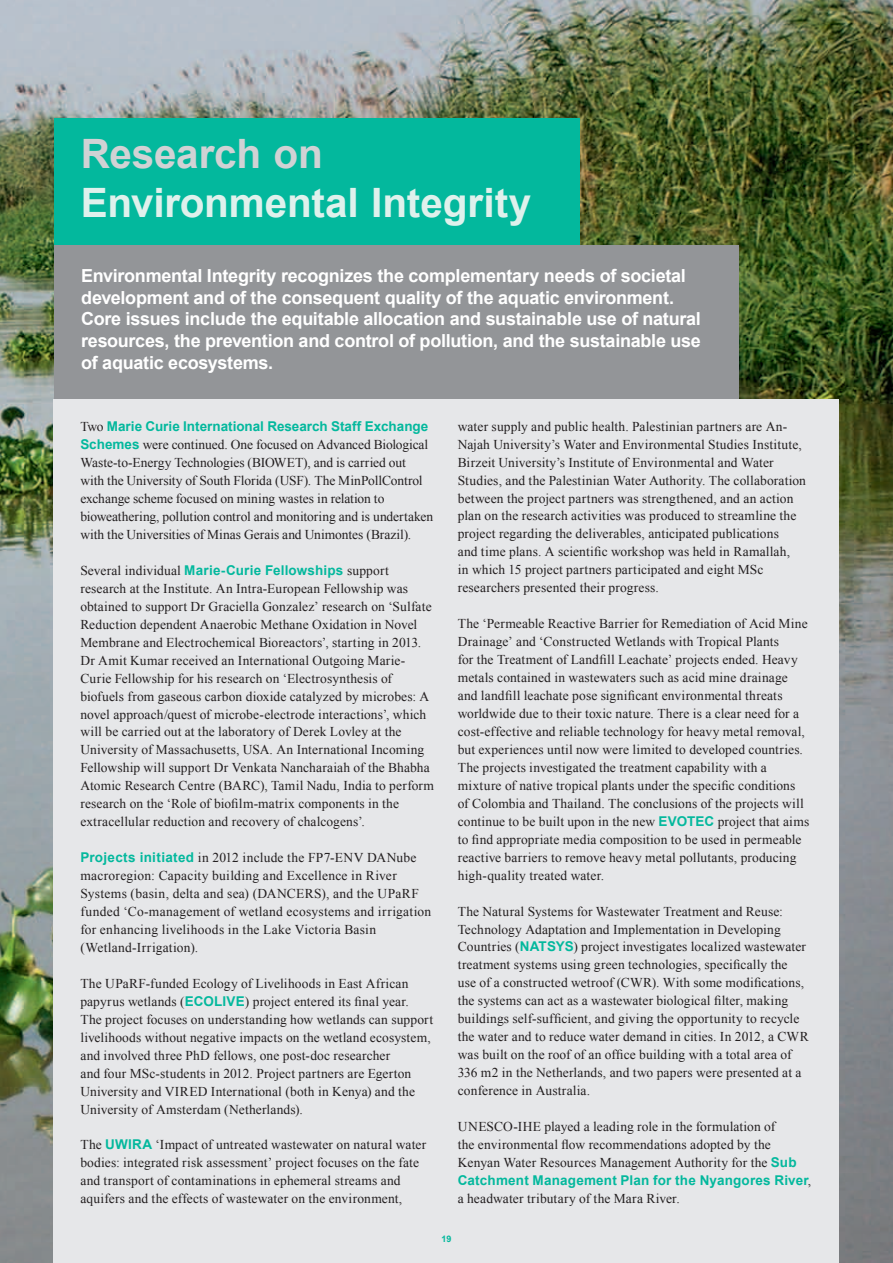
<style>
.page{position:relative;width:893px;height:1263px;background:#fff}
.page>*{position:absolute;margin:0;border:0;box-sizing:border-box;transform-origin:0 0}
.t1{font:700 40.5px "Arial";letter-spacing:-.005em;color:#dff1ec}
.t2{font:700 40.5px "Arial";letter-spacing:-.005em;color:#d1d2d4}
.t3{font:700 18px/21.6px "Arial";letter-spacing:-.015em;color:#fff}
.t4{font:13.5px/18px "Times New Roman";letter-spacing:.01em;color:#231f20}
.t5{font:700 13.5px "Arial";letter-spacing:.005em;color:#03b89d}
.t6{font:700 9px "Arial";color:#03b89d}
.s1{font-family:"Times New Roman";font-weight:400;color:#231f20}
.s2{font-family:"Arial";font-weight:700;color:#03b89d}
</style>
<div class="page">
<img style="left:0;top:0;width:893px;height:1263px">
<div style="left:54px;top:118px;width:525px;height:128px;background:#03b89d"></div>
<div style="left:54px;top:246px;width:685px;height:153px;background:#939598"></div>
<div style="left:54px;top:399px;width:785px;height:864px;background:#e6e7e9"></div>
<h1 class="t2" style="left:81px;top:127px;width:244px">Research on</h1>
<h1 class="t1" style="left:81px;top:176px;width:452px">Environmental Integrity</h1>
<p class="t3" style="left:81px;top:266px;width:621px">Environmental Integrity recognizes the complementary needs of societal development and of the consequent quality of the aquatic environment.<br>Core issues include the equitable allocation and sustainable use of natural resources, the prevention and control of pollution, and the sustainable use of aquatic ecosystems.</p>
<p class="t5" style="left:80px;top:417px;width:349px"><span class="s1">Two</span> Marie Curie International Research Staff Exchange</p>
<p class="t4" style="left:80px;top:435px;width:354px"><span class="s2">Schemes</span> were continued. One focused on Advanced Biological Waste-to-Energy Technologies (BIOWET), and is carried out<br>with the University of South Florida (USF). The MinPollControl exchange scheme focused on mining wastes in relation to bioweathering, pollution control and monitoring and is undertaken with the Universities of Minas Gerais and Unimontes (Brazil).</p>
<p class="t4" style="left:80px;top:561px;width:355px">Several individual <span class="s2">Marie-Curie Fellowships</span> support research at the Institute. An Intra-European Fellowship was obtained to support Dr Graciella Gonzalez’ research on ‘Sulfate Reduction dependent Anaerobic Methane Oxidation in Novel Membrane and Electrochemical Bioreactors’, starting in 2013.<br>Dr Amit Kumar received an International Outgoing Marie-Curie Fellowship for his research on ‘Electrosynthesis of biofuels from gaseous carbon dioxide catalyzed by microbes: A novel approach/quest of microbe-electrode interactions’, which will be carried out at the laboratory of Derek Lovley at the University of Massachusetts, USA. An International Incoming Fellowship will support Dr Venkata Nancharaiah of the Bhabha Atomic Research Centre (BARC), Tamil Nadu, India to perform research on the ‘Role of biofilm-matrix components in the extracellular reduction and recovery of chalcogens’.</p>
<p class="t4" style="left:80px;top:848px;width:352px"><span class="s2">Projects initiated</span> in 2012 include the FP7-ENV DANube macroregion: Capacity building and Excellence in River Systems (basin, delta and sea) (DANCERS), and the UPaRF funded ‘Co-management of wetland ecosystems and irrigation for enhancing livelihoods in the Lake Victoria Basin (Wetland-Irrigation).</p>
<p class="t4" style="left:80px;top:974px;width:354px">The UPaRF-funded Ecology of Livelihoods in East African papyrus wetlands (<span class="s2">ECOLIVE</span>) project entered its final year.<br>The project focuses on understanding how wetlands can support livelihoods without negative impacts on the wetland ecosystem, and involved three PhD fellows, one post-doc researcher<br>and four MSc-students in 2012. Project partners are Egerton University and VIRED International (both in Kenya) and the University of Amsterdam (Netherlands).</p>
<p class="t4" style="left:80px;top:1136px;width:347px">The <span class="s2">UWIRA</span> ‘Impact of untreated wastewater on natural water bodies: integrated risk assessment’ project focuses on the fate and transport of contaminations in ephemeral streams and aquifers and the effects of wastewater on the environment,</p>
<p class="t4" style="left:458px;top:417px;width:350px">water supply and public health. Palestinian partners are An-Najah University’s Water and Environmental Studies Institute, Birzeit University’s Institute of Environmental and Water Studies, and the Palestinian Water Authority. The collaboration between the project partners was strengthened, and an action plan on the research activities was produced to streamline the project regarding the deliverables, anticipated publications<br>and time plans. A scientific workshop was held in Ramallah,<br>in which 15 project partners participated and eight MSc researchers presented their progress.</p>
<p class="t4" style="left:458px;top:614px;width:353px">The ‘Permeable Reactive Barrier for Remediation of Acid Mine Drainage’ and ‘Constructed Wetlands with Tropical Plants<br>for the Treatment of Landfill Leachate’ projects ended. Heavy metals contained in wastewaters such as acid mine drainage and landfill leachate pose significant environmental threats worldwide due to their toxic nature. There is a clear need for a cost-effective and reliable technology for heavy metal removal, but experiences until now were limited to developed countries.<br>The projects investigated the treatment capability with a mixture of native tropical plants under the specific conditions of Colombia and Thailand. The conclusions of the projects will continue to be built upon in the new <span class="s2">EVOTEC</span> project that aims to find appropriate media composition to be used in permeable reactive barriers to remove heavy metal pollutants, producing high-quality treated water.</p>
<p class="t4" style="left:458px;top:902px;width:352px">The Natural Systems for Wastewater Treatment and Reuse:<br>Technology Adaptation and Implementation in Developing Countries (<span class="s2">NATSYS</span>) project investigates localized wastewater treatment systems using green technologies, specifically the use of a constructed wetroof (CWR). With some modifications, the systems can act as a wastewater biological filter, making buildings self-sufficient, and giving the opportunity to recycle the water and to reduce water demand in cities. In 2012, a CWR was built on the roof of an office building with a total area of 336 m2 in the Netherlands, and two papers were presented at a conference in Australia.</p>
<p class="t4" style="left:458px;top:1117px;width:340px">UNESCO-IHE played a leading role in the formulation of<br>the environmental flow recommendations adopted by the<br>Kenyan Water Resources Management Authority for the <span class="s2">Sub</span></p>
<p class="t5" style="left:458px;top:1171px;width:355px">Catchment Management Plan for the Nyangores River<span class="s1">,</span></p>
<p class="t4" style="left:458px;top:1189px;width:223px">a headwater tributary of the Mara River.</p>
<p class="t6" style="left:441px;top:1233px;width:12px">19</p>
</div>
